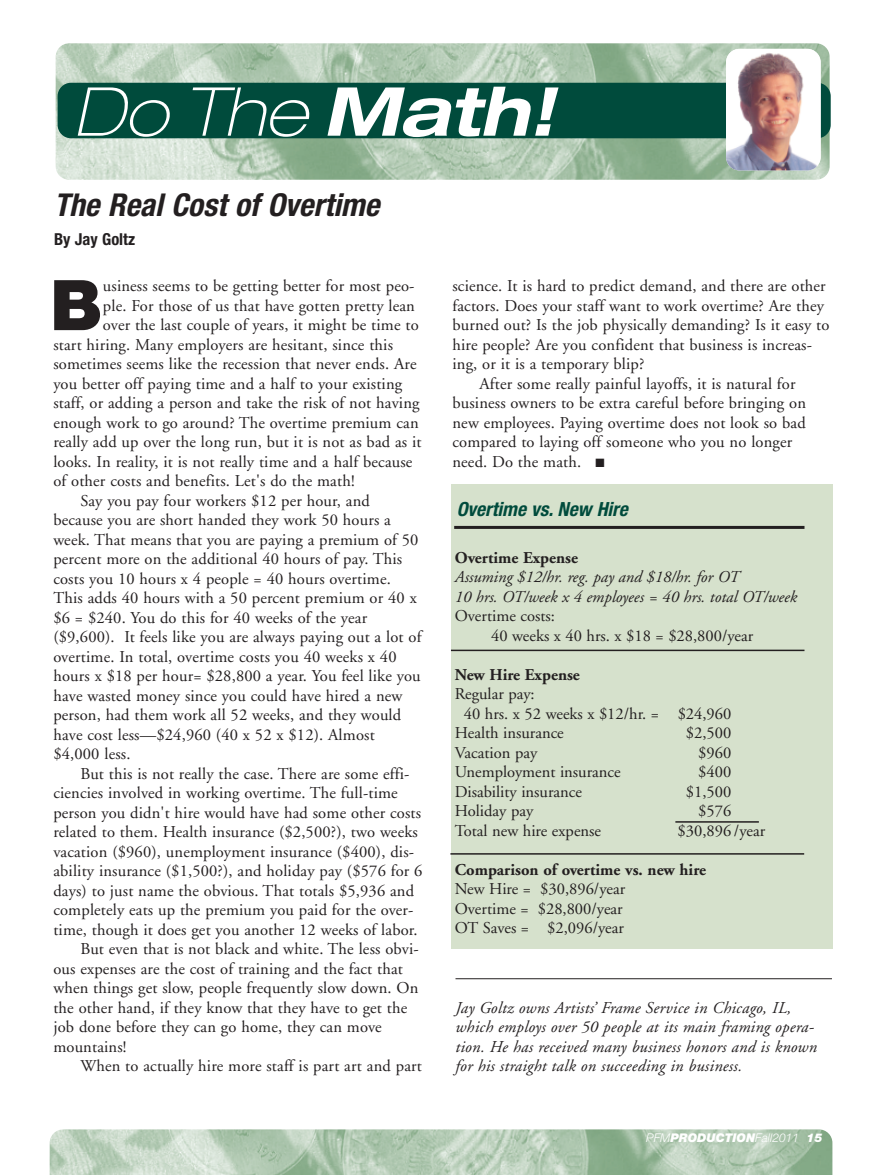
<style>
.page{position:relative;width:878px;height:1175px;background:#fff}
.page>*{position:absolute;margin:0;border:0;box-sizing:border-box;transform-origin:0 0}
.t1{font:900 69.9px "Helvetica Neue";color:#231f20}
.t2{font:italic 100 expanded 67.5px "Helvetica Neue";color:#fff}
.t3{font:italic 700 condensed 31.5px "Helvetica Neue";color:#231f20}
.t4{font:italic 700 condensed 19.5px "Helvetica Neue";color:#004b3c}
.t5{font:16.5px/19.5px "Adobe Garamond";letter-spacing:.01em;color:#231f20}
.t6{font:italic 16.5px/19.5px "Adobe Garamond";letter-spacing:.015em;color:#231f20}
.t7{font:700 16.5px "Adobe Garamond";color:#231f20}
.t8{font:700 condensed 16.5px "Helvetica Neue";color:#231f20}
.t9{font:italic 900 12px "Helvetica Neue";color:#fff}
.s1{font-weight:700}
.s2{font-weight:300}
</style>
<div class="page">
<img style="left:50px;top:1129px;width:782px;height:45px">
<div style="left:451px;top:484px;width:381px;height:464px;background:#d6e1cc"></div>
<hr style="left:454px;top:526px;width:350px;height:3px;background:#231f20">
<img style="left:56px;top:43px;width:773px;height:137px;border-radius:14px">
<div style="left:58px;top:83px;width:772px;height:55px;background:#004b3c;border-radius:14px"></div>
<img style="left:726px;top:49px;width:94px;height:121px;border-radius:14px">
<hr style="left:455px;top:978px;width:377px;height:1px;background:#231f20">
<hr style="left:675px;top:821px;width:83px;height:1px;background:#231f20">
<hr style="left:450px;top:853px;width:354px;height:1px;background:#231f20">
<hr style="left:451px;top:649px;width:353px;height:2px;background:#231f20">
<h2 class="t2" style="left:74px;top:87px;width:495px">Do The <span class="s1">Math!</span></h2>
<h3 class="t3" style="left:54px;top:194px;width:333px">The Real Cost of Overtime</h3>
<p class="t8" style="left:54px;top:233px;width:83px">By Jay Goltz</p>
<h1 class="t1" style="left:50px;top:280px;width:53px">B</h1>
<p class="t5" style="left:103px;top:278px;width:313px">usiness seems to be getting better for most peo-</p>
<p class="t5" style="left:103px;top:297px;width:313px">ple. For those of us that have gotten pretty lean</p>
<p class="t5" style="left:103px;top:317px;width:317px">over the last couple of years, it might be time to</p>
<p class="t5" style="left:53px;top:336px;width:341px">start hiring. Many employers are hesitant, since this</p>
<p class="t5" style="left:53px;top:356px;width:365px">sometimes seems like the recession that never ends. Are</p>
<p class="t5" style="left:53px;top:375px;width:350px">you better off paying time and a half to your existing</p>
<p class="t5" style="left:53px;top:395px;width:367px">staff, or adding a person and take the risk of not having</p>
<p class="t5" style="left:53px;top:414px;width:367px">enough work to go around? The overtime premium can</p>
<p class="t5" style="left:53px;top:434px;width:370px">really add up over the long run, but it is not as bad as it</p>
<p class="t5" style="left:53px;top:453px;width:360px">looks. In reality, it is not really time and a half because</p>
<p class="t5" style="left:53px;top:473px;width:303px">of other costs and benefits. Let's do the math!</p>
<p class="t5" style="left:80px;top:492px;width:291px">Say you pay four workers $12 per hour, and</p>
<p class="t5" style="left:53px;top:512px;width:339px">because you are short handed they work 50 hours a</p>
<p class="t5" style="left:53px;top:531px;width:366px">week. That means that you are paying a premium of 50</p>
<p class="t5" style="left:53px;top:551px;width:350px">percent more on the additional 40 hours of pay. This</p>
<p class="t5" style="left:53px;top:570px;width:339px">costs you 10 hours x 4 people = 40 hours overtime.</p>
<p class="t5" style="left:53px;top:590px;width:365px">This adds 40 hours with a 50 percent premium or 40 x</p>
<p class="t5" style="left:53px;top:609px;width:315px">$6 = $240. You do this for 40 weeks of the year</p>
<p class="t5" style="left:53px;top:629px;width:369px">($9,600). It feels like you are always paying out a lot of</p>
<p class="t5" style="left:53px;top:648px;width:345px">overtime. In total, overtime costs you 40 weeks x 40</p>
<p class="t5" style="left:53px;top:668px;width:369px">hours x $18 per hour= $28,800 a year. You feel like you</p>
<p class="t5" style="left:53px;top:687px;width:350px">have wasted money since you could have hired a new</p>
<p class="t5" style="left:53px;top:707px;width:349px">person, had them work all 52 weeks, and they would</p>
<p class="t5" style="left:53px;top:726px;width:323px">have cost less—$24,960 (40 x 52 x $12). Almost</p>
<p class="t5" style="left:53px;top:746px;width:79px">$4,000 less.</p>
<p class="t5" style="left:80px;top:765px;width:330px">But this is not really the case. There are some effi-</p>
<p class="t5" style="left:53px;top:785px;width:346px">ciencies involved in working overtime. The full-time</p>
<p class="t5" style="left:53px;top:804px;width:369px">person you didn't hire would have had some other costs</p>
<p class="t5" style="left:53px;top:824px;width:366px">related to them. Health insurance ($2,500?), two weeks</p>
<p class="t5" style="left:53px;top:843px;width:362px">vacation ($960), unemployment insurance ($400), dis-</p>
<p class="t5" style="left:53px;top:863px;width:370px">ability insurance ($1,500?), and holiday pay ($576 for 6</p>
<p class="t5" style="left:53px;top:882px;width:362px">days) to just name the obvious. That totals $5,936 and</p>
<p class="t5" style="left:53px;top:902px;width:361px">completely eats up the premium you paid for the over-</p>
<p class="t5" style="left:53px;top:921px;width:366px">time, though it does get you another 12 weeks of labor.</p>
<p class="t5" style="left:80px;top:941px;width:340px">But even that is not black and white. The less obvi-</p>
<p class="t5" style="left:53px;top:960px;width:351px">ous expenses are the cost of training and the fact that</p>
<p class="t5" style="left:53px;top:980px;width:366px">when things get slow, people frequently slow down. On</p>
<p class="t5" style="left:53px;top:999px;width:355px">the other hand, if they know that they have to get the</p>
<p class="t5" style="left:53px;top:1019px;width:330px">job done before they can go home, they can move</p>
<p class="t5" style="left:53px;top:1038px;width:75px">mountains!</p>
<p class="t5" style="left:80px;top:1058px;width:343px">When to actually hire more staff is part art and part</p>
<p class="t5" style="left:452px;top:278px;width:375px">science. It is hard to predict demand, and there are other</p>
<p class="t5" style="left:452px;top:297px;width:373px">factors. Does your staff want to work overtime? Are they</p>
<p class="t5" style="left:452px;top:317px;width:378px">burned out? Is the job physically demanding? Is it easy to</p>
<p class="t5" style="left:452px;top:336px;width:361px">hire people? Are you confident that business is increas-</p>
<p class="t5" style="left:452px;top:356px;width:193px">ing, or it is a temporary blip?</p>
<p class="t5" style="left:479px;top:375px;width:317px">After some really painful layoffs, it is natural for</p>
<p class="t5" style="left:452px;top:395px;width:355px">business owners to be extra careful before bringing on</p>
<p class="t5" style="left:452px;top:414px;width:355px">new employees. Paying overtime does not look so bad</p>
<p class="t5" style="left:452px;top:434px;width:341px">compared to laying off someone who you no longer</p>
<p class="t5" style="left:452px;top:453px;width:154px">need. Do the math. ■</p>
<p class="t4" style="left:456px;top:502px;width:176px">Overtime vs.New Hire</p>
<p class="t7" style="left:455px;top:551px;width:125px">Overtime Expense</p>
<p class="t6" style="left:455px;top:569px;width:344px">Assuming $12/hr. reg. pay and $18/hr. for OT<br>10 hrs. OT/week x 4 employees = 40 hrs. total OT/week</p>
<p class="t5" style="left:491px;top:608px;width:263px;text-indent:-36px">Overtime costs:<br>40 weeks x 40 hrs. x $18 = $28,800/year</p>
<p class="t7" style="left:455px;top:668px;width:127px">New Hire Expense</p>
<p class="t5" style="left:455px;top:686px;width:81px">Regular pay:</p>
<p class="t5" style="left:464px;top:705px;width:269px">40 hrs. x 52 weeks x $12/hr. = $24,960</p>
<p class="t5" style="left:455px;top:725px;width:110px">Health insurance</p>
<p class="t5" style="left:686px;top:725px;width:47px">$2,500</p>
<p class="t5" style="left:455px;top:744px;width:84px">Vacation pay</p>
<p class="t5" style="left:698px;top:744px;width:34px">$960</p>
<p class="t5" style="left:455px;top:764px;width:167px">Unemployment insurance</p>
<p class="t5" style="left:698px;top:764px;width:34px">$400</p>
<p class="t5" style="left:455px;top:783px;width:129px">Disability insurance</p>
<p class="t5" style="left:686px;top:783px;width:47px">$1,500</p>
<p class="t5" style="left:455px;top:803px;width:80px">Holiday pay</p>
<p class="t5" style="left:698px;top:803px;width:34px">$576</p>
<p class="t5" style="left:455px;top:822px;width:148px">Total new hire expense</p>
<p class="t5" style="left:677px;top:822px;width:89px">$30,896 /year</p>
<p class="t7" style="left:455px;top:863px;width:253px">Comparison of overtime vs. new hire</p>
<p class="t5" style="left:455px;top:881px;width:172px">New Hire = $30,896/year<br>Overtime = $28,800/year<br>OT Saves = $2,096/year</p>
<p class="t6" style="left:455px;top:999px;width:363px">Jay Goltz owns Artists’ Frame Service in Chicago, IL, which employs over 50 people at its main framing opera&shy;tion. He has received many business honors and is known for his straight talk on succeeding in business.</p>
<p class="t9" style="left:646px;top:1133px;width:178px"><span class="s2">PFM</span>PRODUCTION<span class="s2">Fall2011</span> 15</p>
</div>
